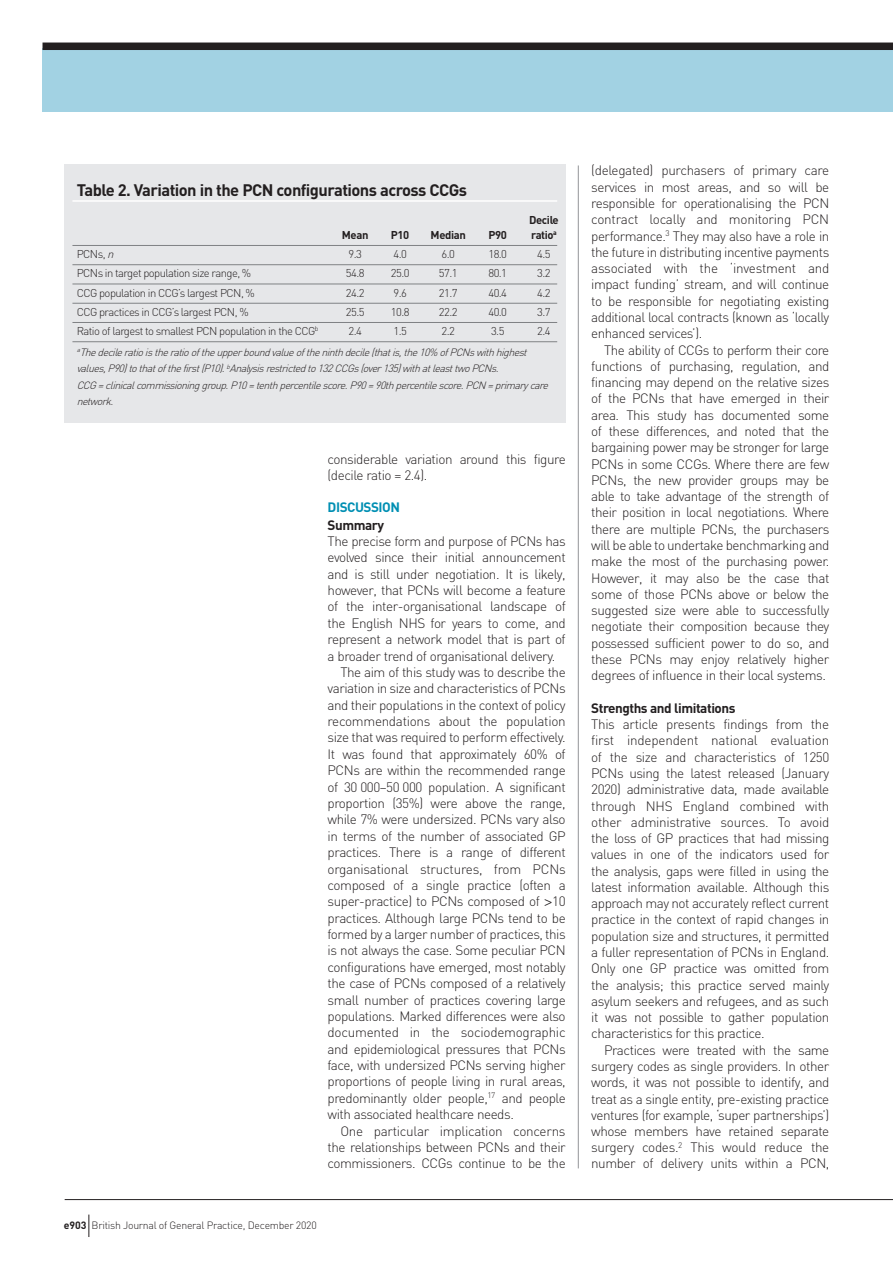
<style>
.page{position:relative;width:893px;height:1263px;background:#fff}
.page>*{position:absolute;margin:0;border:0;box-sizing:border-box;transform-origin:0 0}
.t1{font:700 16.5px "DIN";letter-spacing:-.035em;color:#231f20}
.t2{font:300 13.5px/16.4px "DIN";letter-spacing:-.035em;color:#231f20;text-align:justify}
.t3{font:700 13.5px "DIN";letter-spacing:-.035em;color:#231f20}
.t4{font:700 13.5px "DIN";letter-spacing:-.035em;color:#008fb3}
.t5{font:300 11.25px "DIN";letter-spacing:-.05em;color:#231f20}
.t6{font:700 11.25px "DIN";letter-spacing:-.035em;color:#231f20}
.t7{font:italic 300 10.5px/16.5px "DIN";color:#231f20}
.t8{font:300 10.5px "DIN";letter-spacing:-.025em;color:#231f20}
.s1{font-style:italic}
.s2{font-family:"Helvetica"}
.s3{font-weight:700}
</style>
<div class="page">
<div style="left:43px;top:48px;width:850px;height:64px;background:#a2d2e3"></div>
<div style="left:43px;top:43px;width:850px;height:7px;background:#231f20"></div>
<hr style="left:578px;top:165px;width:1px;height:1003px;background:#939598">
<div style="left:64px;top:165px;width:502px;height:258px;background:#e6e7e9"></div>
<hr style="left:72px;top:200px;width:485px;height:2px;background:#fff">
<hr style="left:72px;top:245px;width:485px;height:1px;background:#808285">
<hr style="left:72px;top:264px;width:485px;height:1px;background:#808285">
<hr style="left:72px;top:284px;width:485px;height:1px;background:#808285">
<hr style="left:72px;top:303px;width:485px;height:1px;background:#808285">
<hr style="left:72px;top:322px;width:485px;height:1px;background:#808285">
<hr style="left:72px;top:341px;width:485px;height:1px;background:#808285">
<svg style="left:88px;top:1214px;width:1px;height:23px"></svg>
<hr style="left:65px;top:1199px;width:828px;height:1px;background:#231f20">
<p class="t1" style="left:77px;top:179px;width:392px">Table 2. Variation in the PCN configurations across CCGs</p>
<p class="t6" style="left:529px;top:212px;width:31px">Decile</p>
<p class="t6" style="left:342px;top:227px;width:28px">Mean</p>
<p class="t6" style="left:391px;top:227px;width:20px">P10</p>
<p class="t6" style="left:431px;top:227px;width:37px">Median</p>
<p class="t6" style="left:488px;top:227px;width:20px">P90</p>
<p class="t6" style="left:531px;top:227px;width:27px">ratio<sup>a</sup></p>
<p class="t5" style="left:77px;top:247px;width:42px">PCNs, <span class="s1">n</span></p>
<p class="t5" style="left:349px;top:247px;width:15px">9.3</p>
<p class="t5" style="left:394px;top:247px;width:15px">4.0</p>
<p class="t5" style="left:442px;top:247px;width:15px">6.0</p>
<p class="t5" style="left:488px;top:247px;width:20px">18.0</p>
<p class="t5" style="left:537px;top:247px;width:15px">4.5</p>
<p class="t5" style="left:77px;top:266px;width:176px">PCNs in target population size range, %</p>
<p class="t5" style="left:346px;top:266px;width:20px">54.8</p>
<p class="t5" style="left:391px;top:266px;width:20px">25.0</p>
<p class="t5" style="left:439px;top:266px;width:20px">57.1</p>
<p class="t5" style="left:488px;top:266px;width:20px">80.1</p>
<p class="t5" style="left:537px;top:266px;width:15px">3.2</p>
<p class="t5" style="left:77px;top:286px;width:180px">CCG population in CCG’s largest PCN, %</p>
<p class="t5" style="left:346px;top:286px;width:20px">24.2</p>
<p class="t5" style="left:394px;top:286px;width:15px">9.6</p>
<p class="t5" style="left:439px;top:286px;width:20px">21.7</p>
<p class="t5" style="left:488px;top:286px;width:20px">40.4</p>
<p class="t5" style="left:537px;top:286px;width:15px">4.2</p>
<p class="t5" style="left:77px;top:305px;width:173px">CCG practices in CCG’s largest PCN, %</p>
<p class="t5" style="left:346px;top:305px;width:20px">25.5</p>
<p class="t5" style="left:391px;top:305px;width:20px">10.8</p>
<p class="t5" style="left:439px;top:305px;width:20px">22.2</p>
<p class="t5" style="left:488px;top:305px;width:20px">40.0</p>
<p class="t5" style="left:537px;top:305px;width:15px">3.7</p>
<p class="t5" style="left:77px;top:324px;width:243px">Ratio of largest to smallest PCN population in the CCG<sup>b</sup></p>
<p class="t5" style="left:349px;top:324px;width:15px">2.4</p>
<p class="t5" style="left:394px;top:324px;width:15px">1.5</p>
<p class="t5" style="left:442px;top:324px;width:15px">2.2</p>
<p class="t5" style="left:491px;top:324px;width:15px">3.5</p>
<p class="t5" style="left:537px;top:324px;width:15px">2.4</p>
<p class="t7" style="left:77px;top:344px;width:476px"><sup>a</sup>Thedecileratioistheratiooftheupperboundvalueoftheninthdecile(thatis,the10% ofPCNswithhighest values,P90)tothatofthefirst(P10).<sup>b</sup>Analysisrestrictedto132CCGs(over135)withatleasttwoPCNs.<br>CCG = clinicalcommissioninggroup.P10 = tenthpercentilescore.P90 = 90thpercentilescore.PCN = primarycare network.</p>
<p class="t2" style="left:328px;top:451px;width:240px">considerable variation around this figure (decile ratio = 2.4).</p>
<p class="t4" style="left:328px;top:498px;width:74px">DISCUSSION</p>
<p class="t3" style="left:328px;top:516px;width:58px">Summary</p>
<p class="t2" style="left:328px;top:533px;width:240px">The precise form and purpose of PCNs has</p>
<p class="t2" style="left:328px;top:549px;width:240px">evolved since their initial announcement</p>
<p class="t2" style="left:328px;top:565px;width:240px">and is still under negotiation. It is likely,</p>
<p class="t2" style="left:328px;top:582px;width:240px">however, that PCNs will become a feature</p>
<p class="t2" style="left:328px;top:598px;width:240px">of the inter-organisational landscape of</p>
<p class="t2" style="left:328px;top:615px;width:240px">the English NHS for years to come, and</p>
<p class="t2" style="left:328px;top:631px;width:240px">represent a network model that is part of</p>
<p class="t2" style="left:328px;top:647px;width:229px">a broader trend of organisational delivery.</p>
<p class="t2" style="left:340px;top:664px;width:227px">The aim of this study was to describe the</p>
<p class="t2" style="left:328px;top:680px;width:240px">variation in size and characteristics of PCNs</p>
<p class="t2" style="left:328px;top:696px;width:240px">and their populations in the context of policy</p>
<p class="t2" style="left:328px;top:713px;width:240px">recommendations about the population</p>
<p class="t2" style="left:328px;top:729px;width:240px">size that was required to perform effectively.</p>
<p class="t2" style="left:328px;top:746px;width:240px">It was found that approximately 60% of</p>
<p class="t2" style="left:328px;top:762px;width:240px">PCNs are within the recommended range</p>
<p class="t2" style="left:328px;top:778px;width:240px">of 30 000–50 000 population. A significant</p>
<p class="t2" style="left:328px;top:795px;width:240px">proportion (35%) were above the range,</p>
<p class="t2" style="left:328px;top:811px;width:240px">while 7% were undersized. PCNs vary also</p>
<p class="t2" style="left:328px;top:827px;width:240px">in terms of the number of associated GP</p>
<p class="t2" style="left:328px;top:844px;width:240px">practices. There is a range of different</p>
<p class="t2" style="left:328px;top:860px;width:240px">organisational structures, from PCNs</p>
<p class="t2" style="left:328px;top:877px;width:240px">composed of a single practice (often a</p>
<p class="t2" style="left:328px;top:893px;width:240px">super-practice) to PCNs composed of <span class="s2">&gt;</span>10</p>
<p class="t2" style="left:328px;top:909px;width:240px">practices. Although large PCNs tend to be</p>
<p class="t2" style="left:328px;top:926px;width:240px">formed by a larger number of practices, this</p>
<p class="t2" style="left:328px;top:942px;width:240px">is not always the case. Some peculiar PCN</p>
<p class="t2" style="left:328px;top:958px;width:240px">configurations have emerged, most notably</p>
<p class="t2" style="left:328px;top:975px;width:240px">the case of PCNs composed of a relatively</p>
<p class="t2" style="left:328px;top:991px;width:240px">small number of practices covering large</p>
<p class="t2" style="left:328px;top:1008px;width:240px">populations. Marked differences were also</p>
<p class="t2" style="left:328px;top:1024px;width:240px">documented in the sociodemographic</p>
<p class="t2" style="left:328px;top:1040px;width:240px">and epidemiological pressures that PCNs</p>
<p class="t2" style="left:328px;top:1057px;width:240px">face, with undersized PCNs serving higher</p>
<p class="t2" style="left:328px;top:1073px;width:240px">proportions of people living in rural areas,</p>
<p class="t2" style="left:328px;top:1089px;width:240px">predominantly older people,<sup>17</sup> and people</p>
<p class="t2" style="left:328px;top:1106px;width:188px">with associated healthcare needs.</p>
<p class="t2" style="left:340px;top:1122px;width:227px">One particular implication concerns</p>
<p class="t2" style="left:328px;top:1139px;width:240px">the relationships between PCNs and their</p>
<p class="t2" style="left:328px;top:1155px;width:240px">commissioners. CCGs continue to be the</p>
<p class="t8" style="left:64px;top:1219px;width:254px"><span class="s3">e903</span> British Journal of General Practice, December 2020</p>
<p class="t2" style="left:591px;top:162px;width:240px">(delegated) purchasers of primary care services in most areas, and so will be responsible for operationalising the PCN contract locally and monitoring PCN performance.<sup>3</sup> They may also have a role in the future in distributing incentive payments associated with the ‘investment and impact funding’ stream, and will continue to be responsible for negotiating existing additional local contracts (known as ‘locally enhanced services’).</p>
<p class="t2" style="left:591px;top:341px;width:240px;text-indent:13px">The ability of CCGs to perform their core functions of purchasing, regulation, and financing may depend on the relative sizes of the PCNs that have emerged in their area. This study has documented some of these differences, and noted that the bargaining power may be stronger for large PCNs in some CCGs. Where there are few PCNs, the new provider groups may be able to take advantage of the strength of their position in local negotiations. Where there are multiple PCNs, the purchasers will be able to undertake benchmarking and make the most of the purchasing power.<br>However, it may also be the case that some of those PCNs above or below the suggested size were able to successfully negotiate their composition because they possessed sufficient power to do so, and these PCNs may enjoy relatively higher degrees of influence in their local systems.</p>
<p class="t3" style="left:591px;top:699px;width:146px">Strengths and limitations</p>
<p class="t2" style="left:591px;top:716px;width:240px">This article presents findings from the first independent national evaluation of the size and characteristics of 1250<br>PCNs using the latest released (January 2020) administrative data, made available through NHS England combined with other administrative sources. To avoid the loss of GP practices that had missing values in one of the indicators used for the analysis, gaps were filled in using the latest information available. Although this approach may not accurately reflect current practice in the context of rapid changes in population size and structures, it permitted a fuller representation of PCNs in England.<br>Only one GP practice was omitted from the analysis; this practice served mainly asylum seekers and refugees, and as such it was not possible to gather population characteristics for this practice.</p>
<p class="t2" style="left:591px;top:1042px;width:240px;text-indent:13px">Practices were treated with the same surgery codes as single providers. In other words, it was not possible to identify, and treat as a single entity, pre-existing practice ventures (for example, ‘super partnerships’) whose members have retained separate surgery codes.<sup>2</sup> This would reduce the number of delivery units within a PCN,</p>
</div>
